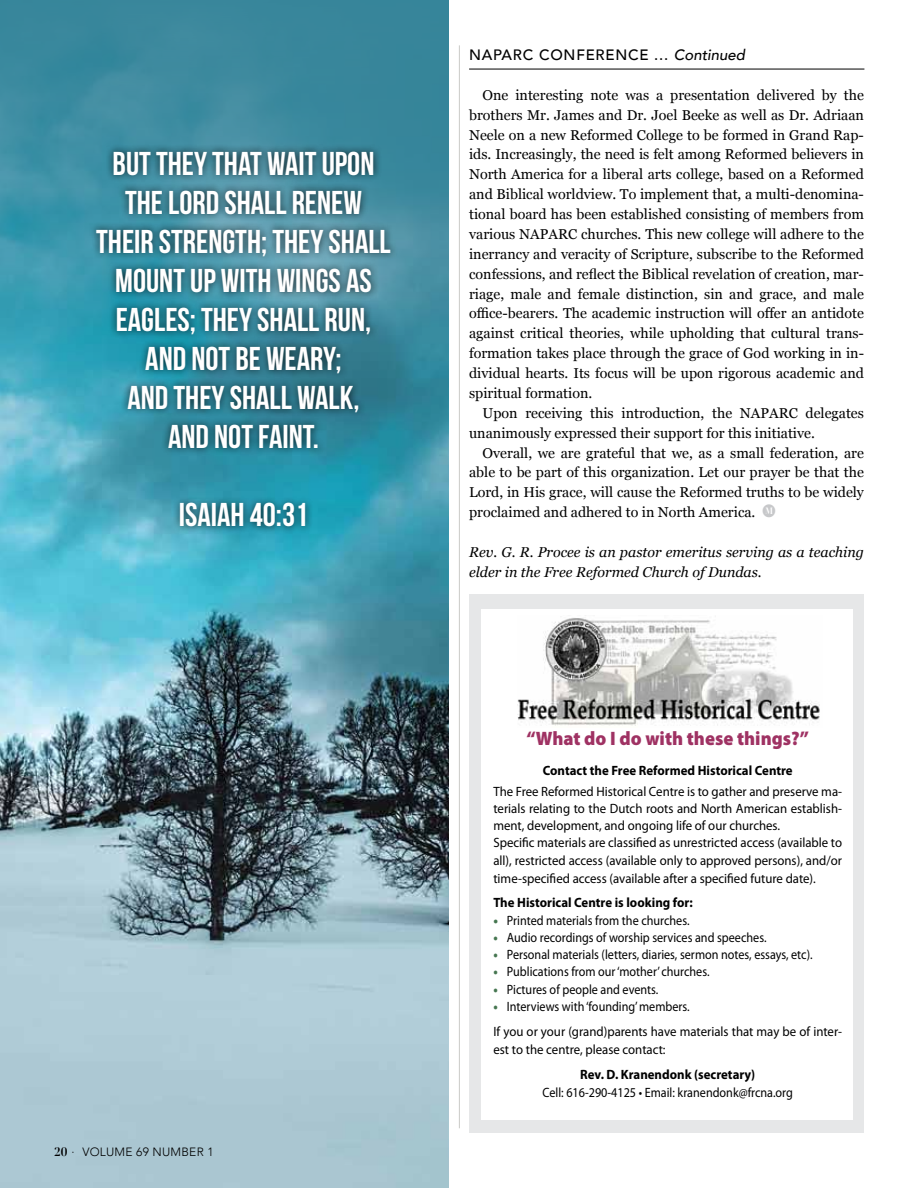
<style>
.page{position:relative;width:918px;height:1188px;background:#fff}
.page>*{position:absolute;margin:0;border:0;box-sizing:border-box;transform-origin:0 0}
.t1{font:33px "Bebas Neue";color:#fff}
.t2{font:900 19.5px "Myriad Pro";color:#9f3263;scale:.95 1}
.t3{font:500 15px "Avenir";color:#000}
.t4{font:italic 500 15px "Avenir";color:#000}
.t5{font:14.25px/20px "Georgia";color:#000;text-align:justify}
.t6{font:italic 14.25px/20px "Georgia";color:#000}
.t7{font:13.5px/17.4px "Myriad Pro";color:#000;scale:.95 1}
.t8{font:13.5px/24.8px "Myriad Pro";color:#000;scale:.9 1}
.t9{font:700 13.5px "Myriad Pro";color:#000;scale:.95 1}
.t10{font:300 12px "Avenir";letter-spacing:.02em;color:#000}
.s1{font-family:"Didot";font-weight:700}
.s2{font-style:normal}
.s3{color:#c7c8ca}
.s4{font-weight:900;color:#457650}
</style>
<div class="page">
<img style="left:0;top:557px;width:449px;height:631px">
<svg style="left:0;top:0;width:449px;height:557px;background:#3f94aa"></svg>
<hr style="left:469px;top:69px;width:395px;height:1px;background:#000">
<div style="left:469px;top:594px;width:395px;height:538px;background:#e6e7e8"></div>
<div style="left:481px;top:609px;width:371px;height:510px;background:#fff"></div>
<img style="left:517px;top:615px;width:303px;height:111px">
<hr style="left:459px;top:45px;width:1px;height:1083px;background:#94948e">
<div style="left:89px;top:144px;width:309px;height:390px;background:#000;opacity:.75"></div>
<h1 class="t1" style="left:113px;top:146px;width:168px">BUT THEY THAT WAIT</h1>
<h1 class="t1" style="left:322px;top:146px;width:39px">UPON</h1>
<h1 class="t1" style="left:125px;top:185px;width:195px">THE LORD SHALL RENEW</h1>
<h1 class="t1" style="left:96px;top:224px;width:272px">THEIR STRENGTH; THEY SHALL</h1>
<h1 class="t1" style="left:115px;top:263px;width:15px">MOUNT</h1>
<h1 class="t1" style="left:190px;top:263px;width:170px">UP WITH WINGSAS</h1>
<h1 class="t1" style="left:116px;top:302px;width:257px">EAGLES; THEY SHALL RUN,</h1>
<h1 class="t1" style="left:145px;top:341px;width:198px">AND NOT BEWEARY;</h1>
<h1 class="t1" style="left:127px;top:380px;width:185px">AND THEY SHALL WALK</h1>
<h1 class="t1" style="left:353px;top:380px;width:8px">,</h1>
<h1 class="t1" style="left:168px;top:419px;width:152px">ANDNOT FAINT.</h1>
<h1 class="t1" style="left:179px;top:497px;width:12px">ISAIA</h1>
<h1 class="t1" style="left:231px;top:497px;width:79px">H 40:31</h1>
<p class="t10" style="left:54px;top:1145px;width:161px"><span class="s1">20</span> · VOLUME 69 NUMBER 1</p>
<p class="t3" style="left:469px;top:42px;width:12px">NAPAR</p>
<p class="t3" style="left:523px;top:42px;width:40px">C CONFEREN</p>
<p class="t4" style="left:628px;top:46px;width:118px"><span class="s2">CE ...</span> Continued</p>
<p class="t5" style="left:469px;top:84px;width:396px;text-indent:13px">One interesting note was a presentation delivered by the brothers Mr. James and Dr. Joel Beeke as well as Dr. Adriaan Neele on a new Reformed College to be formed in Grand Rap&shy;ids. Increasingly, the need is felt among Reformed believers in North America for a liberal arts college, based on a Reformed and Biblical worldview. To implement that, a multi-denomina&shy;tional board has been established consisting of members from various NAPARC churches. This new college will adhere to the inerrancy and veracity of Scripture, subscribe to the Reformed confessions, and reflect the Biblical revelation of creation, mar&shy;riage, male and female distinction, sin and grace, and male office-bearers. The academic instruction will offer an antidote against critical theories, while upholding that cultural trans&shy;formation takes place through the grace of God working in in&shy;dividual hearts. Its focus will be upon rigorous academic and spiritual formation.</p>
<p class="t5" style="left:469px;top:402px;width:396px;text-indent:13px">Upon receiving this introduction, the NAPARC delegates unanimously expressed their support for this initiative.</p>
<p class="t5" style="left:469px;top:442px;width:396px;text-indent:13px">Overall, we are grateful that we, as a small federation, are able to be part of this organization. Let our prayer be that the Lord, in His grace, will cause the Reformed truths to be widely proclaimed and adhered to in North America. <span class="s3">●</span><sup>M</sup></p>
<p class="t6" style="left:469px;top:542px;width:396px">Rev. G. R. Procee is an pastor emeritus serving as a teaching elder in the Free Reformed Church of Dundas.</p>
<h2 class="t2" style="left:527px;top:726px;width:299px">“What do I do with these things?”</h2>
<p class="t9" style="left:543px;top:762px;width:265px">Contact the Free Reformed Historical Centre</p>
<p class="t7" style="left:493px;top:782px;width:369px">The Free Reformed Historical Centre is to gather and preserve ma&shy;terials relating to the Dutch roots and North American establish&shy;ment, development, and ongoing life of our churches.<br>Specific materials are classified as unrestricted access (available to all), restricted access (available only to approved persons), and/or time-specified access (available after a specified future date).</p>
<p class="t9" style="left:493px;top:894px;width:211px">The Historical Centre is looking for:</p>
<p class="t8" style="left:493px;top:907px;width:219px"><span class="s4">•</span> Printed materials from the churches.</p>
<p class="t8" style="left:493px;top:925px;width:305px"><span class="s4">•</span> Audio recordings of worship services and speeches.</p>
<p class="t8" style="left:493px;top:942px;width:356px"><span class="s4">•</span> Personal materials (letters, diaries, sermon notes, essays, etc).</p>
<p class="t8" style="left:493px;top:959px;width:242px"><span class="s4">•</span> Publications from our ‘mother’ churches.</p>
<p class="t8" style="left:493px;top:976px;width:185px"><span class="s4">•</span> Pictures of people and events.</p>
<p class="t8" style="left:493px;top:994px;width:389px"><span class="s4">•</span> Interviews with ‘founding’ members.<br>If you or your (grand)parents have materials that may be of inter-</p>
<p class="t7" style="left:493px;top:1040px;width:183px">est to the centre, please contact:</p>
<p class="t9" style="left:580px;top:1066px;width:186px">Rev. D. Kranendonk (secretary)</p>
<p class="t8" style="left:543px;top:1080px;width:280px">Cell: 616-290-4125 • Email: kranendonk@frcna.org</p>
</div>
